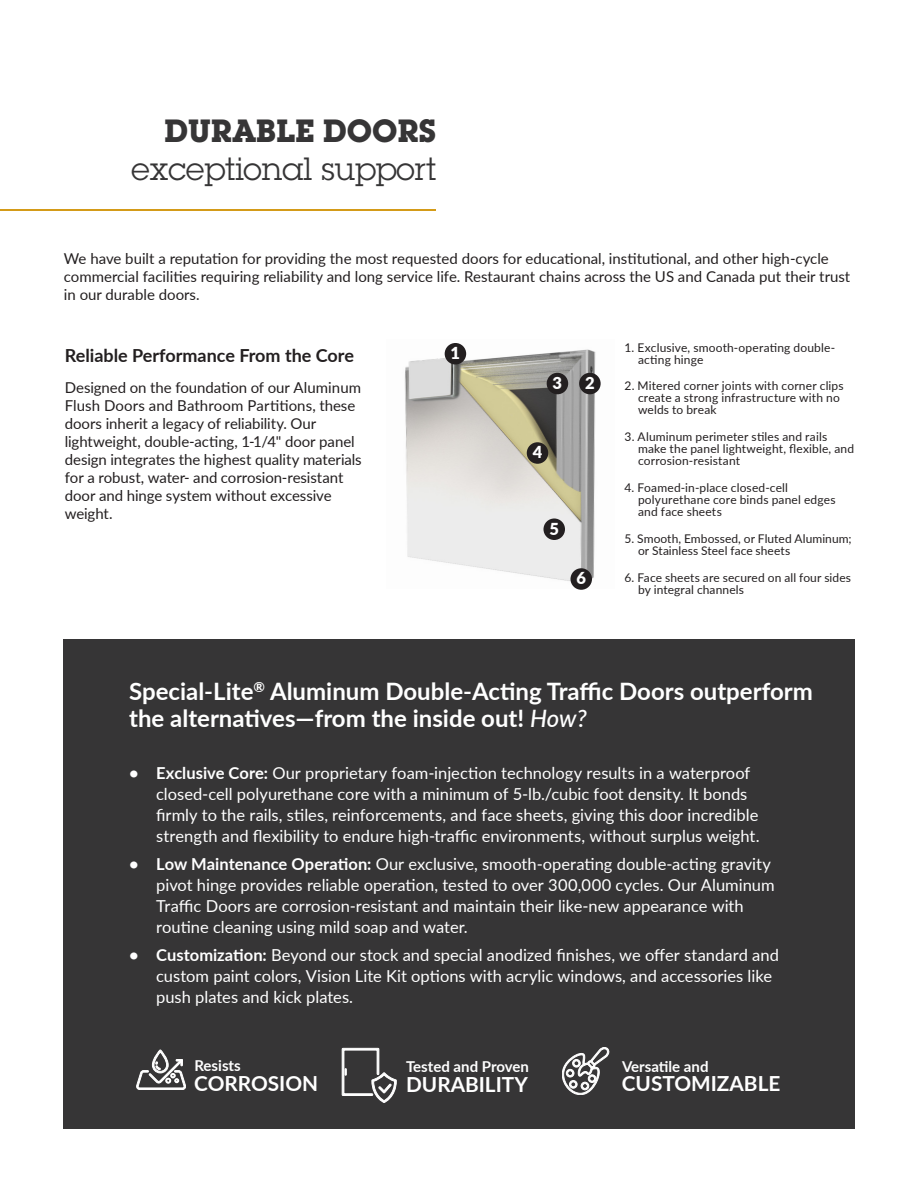
<style>
.page{position:relative;width:918px;height:1188px;background:#fff}
.page>*{position:absolute;margin:0;border:0;box-sizing:border-box;transform-origin:0 0}
.t1{font:31.5px/37.8px "Lubalin Graph Std";color:#363536;text-align:right}
.t2{font:700 24px/27px "Lato";color:#fff}
.t3{font:700 20.85px "Lato";color:#fff}
.t4{font:700 18px "Lato";color:#231f20}
.t5{font:16.5px/21px "Lato";color:#fff}
.t6{font:900 16.5px "Lato";color:#fff}
.t7{font:15px/18px "Lato";color:#231f20}
.t8{font:700 15px "Lato";color:#fff}
.t9{font:12px/12px "Lato";letter-spacing:.01em;color:#231f20}
.s1{font-weight:700}
.s2{font-weight:500;font-style:italic}
</style>
<div class="page">
<div style="left:63px;top:639px;width:792px;height:490px;background:#363536"></div>
<hr style="left:0;top:209px;width:436px;height:2px;background:#d49b18">
<img style="left:404px;top:343px;width:195px;height:245px">
<svg style="left:137px;top:1050px;width:49px;height:40px"></svg>
<svg style="left:342px;top:1048px;width:55px;height:55px"></svg>
<div style="left:445px;top:343px;width:21px;height:21px;background:#231f20;border-radius:50%"></div>
<div style="left:579px;top:373px;width:22px;height:21px;background:#231f20;border-radius:50%"></div>
<div style="left:547px;top:373px;width:21px;height:21px;background:#231f20;border-radius:50%"></div>
<div style="left:527px;top:442px;width:21px;height:22px;background:#231f20;border-radius:50%"></div>
<div style="left:543px;top:518px;width:22px;height:22px;background:#231f20;border-radius:50%"></div>
<div style="left:570px;top:568px;width:22px;height:22px;background:#231f20;border-radius:50%"></div>
<svg style="left:562px;top:1047px;width:47px;height:48px"></svg>
<p class="t1" style="left:131px;top:112px;width:306px"><span class="s1">DURABLE DOORS </span>exceptional support</p>
<p class="t7" style="left:64px;top:249px;width:788px">We have built a reputation for providing the most requested doors for educational, institutional, and other high-cycle commercial facilities requiring reliability and long service life. Restaurant chains across the US and Canada put their trust in our durable doors.</p>
<p class="t4" style="left:65px;top:342px;width:291px">Reliable Performance From the Core</p>
<p class="t7" style="left:65px;top:378px;width:298px">Designed on the foundation of our Aluminum Flush Doors and Bathroom Partitions, these doors inherit a legacy of reliability. Our lightweight, double-acting, 1-1/4" door panel design integrates the highest quality materials for a robust, water- and corrosion-resistant door and hinge system without excessive weight.</p>
<p class="t6" style="left:451px;top:341px;width:11px">1</p>
<p class="t6" style="left:553px;top:370px;width:11px">3</p>
<p class="t6" style="left:585px;top:370px;width:11px">2</p>
<p class="t6" style="left:533px;top:440px;width:11px">4</p>
<p class="t6" style="left:549px;top:516px;width:11px">5</p>
<p class="t6" style="left:576px;top:566px;width:11px">6</p>
<p class="t9" style="left:638px;top:341px;width:199px;text-indent:-14px">1. Exclusive, smooth-operating double&shy;acting hinge</p>
<p class="t9" style="left:638px;top:380px;width:207px;text-indent:-14px">2. Mitered corner joints with corner clips create a strong infrastructure with no welds to break</p>
<p class="t9" style="left:638px;top:430px;width:218px;text-indent:-14px">3. Aluminum perimeter stiles and rails make the panel lightweight, flexible, and corrosion-resistant</p>
<p class="t9" style="left:638px;top:481px;width:199px;text-indent:-14px">4. Foamed-in-place closed-cell polyurethane core binds panel edges and face sheets</p>
<p class="t9" style="left:638px;top:532px;width:215px;text-indent:-14px">5. Smooth, Embossed, or Fluted Aluminum; or Stainless Steel face sheets</p>
<p class="t9" style="left:638px;top:571px;width:215px;text-indent:-14px">6. Face sheets are secured on all four sides by integral channels</p>
<p class="t2" style="left:129px;top:677px;width:685px">Special-Lite<sup>®</sup> Aluminum Double-Acting Traffic Doors outperform the alternatives—from the inside out! <span class="s2">How?</span></p>
<p class="t5" style="left:156px;top:762px;width:605px;text-indent:-27px"><span class="s1">• Exclusive Core:</span> Our proprietary foam-injection technology results in a waterproof closed-cell polyurethane core with a minimum of 5-lb./cubic foot density. It bonds firmly to the rails, stiles, reinforcements, and face sheets, giving this door incredible strength and flexibility to endure high-traffic environments, without surplus weight.</p>
<p class="t5" style="left:156px;top:853px;width:620px;text-indent:-27px"><span class="s1">• Low Maintenance Operation:</span> Our exclusive, smooth-operating double-acting gravity pivot hinge provides reliable operation, tested to over 300,000 cycles. Our Aluminum Traffic Doors are corrosion-resistant and maintain their like-new appearance with routine cleaning using mild soap and water.</p>
<p class="t5" style="left:156px;top:943px;width:624px;text-indent:-27px"><span class="s1">• Customization:</span> Beyond our stock and special anodized finishes, we offer standard and custom paint colors, Vision Lite Kit options with acrylic windows, and accessories like push plates and kick plates.</p>
<p class="t8" style="left:194px;top:1055px;width:48px">Resists</p>
<p class="t3" style="left:194px;top:1068px;width:125px">CORROSION</p>
<p class="t8" style="left:406px;top:1056px;width:124px">Tested and Proven</p>
<p class="t3" style="left:406px;top:1069px;width:123px">DURABILITY</p>
<p class="t8" style="left:622px;top:1055px;width:88px">Versatile and</p>
<p class="t3" style="left:622px;top:1068px;width:160px">CUSTOMIZABLE</p>
</div>
